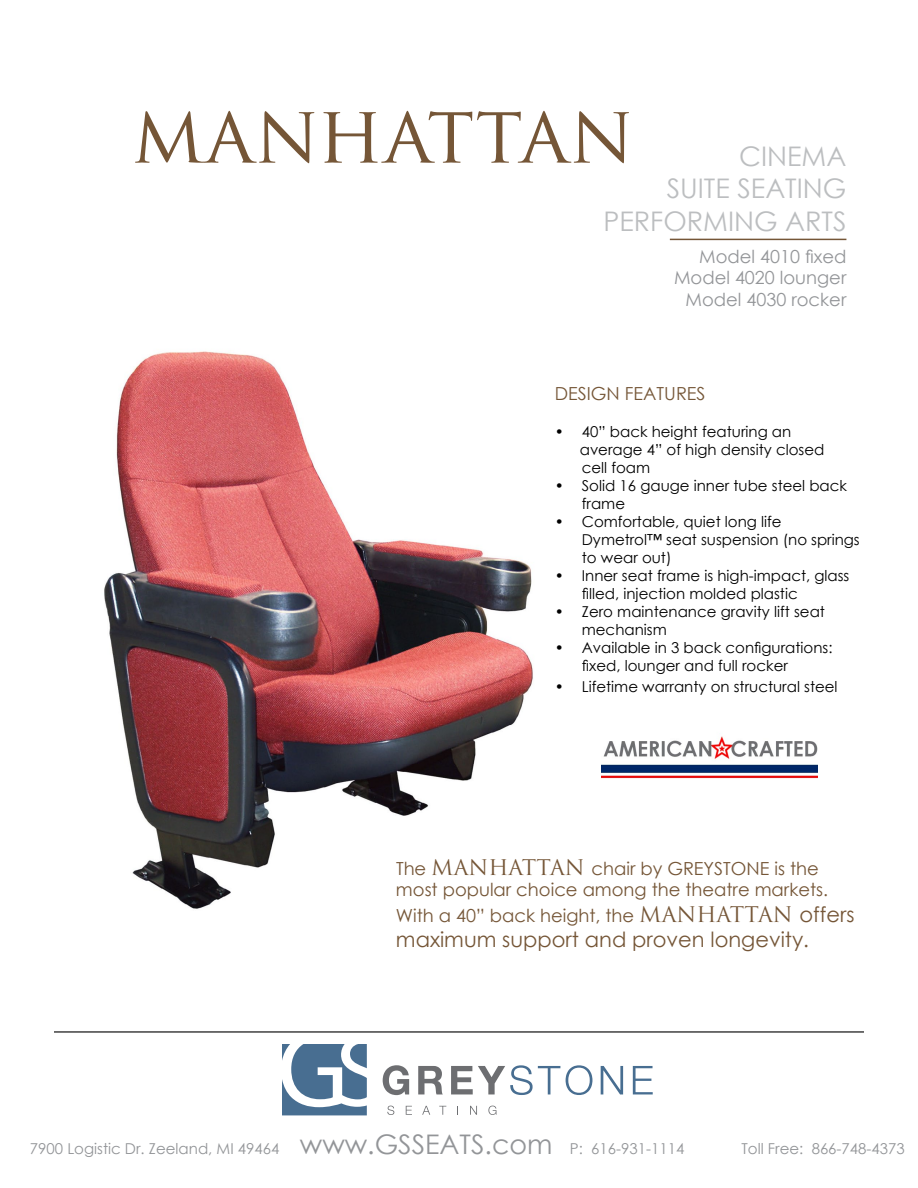
<style>
.page{position:relative;width:918px;height:1188px;background:#fff}
.page>*{position:absolute;margin:0;border:0;box-sizing:border-box;transform-origin:0 0}
.t1{font:78.75px "Trajan Pro";color:#755637}
.t2{font:27px/32.4px "Century Gothic";color:#bcbec0;text-align:right}
.t3{font:21px "Century Gothic";color:#755637}
.t4{font:18px/21.6px "Century Gothic";color:#755637}
.t5{font:18px/21.6px "Century Gothic";color:#939598;text-align:right}
.t6{font:15px/18px "Century Gothic";color:#000}
.t7{font:15px "Century Gothic";color:#939598}
.s1{font-family:"Trajan Pro";font-size:21px}
.s2{font-size:21px}
.s3{font-size:27px}
</style>
<div class="page">
<hr style="left:54px;top:1031px;width:810px;height:2px;background:#000">
<svg style="left:282px;top:1044px;width:85px;height:71px"></svg>
<svg style="left:383px;top:1065px;width:26px;height:30px"></svg>
<svg style="left:418px;top:1066px;width:25px;height:28px"></svg>
<svg style="left:451px;top:1065px;width:109px;height:30px"></svg>
<svg style="left:566px;top:1065px;width:26px;height:30px"></svg>
<svg style="left:601px;top:1066px;width:22px;height:28px"></svg>
<svg style="left:633px;top:1066px;width:20px;height:28px"></svg>
<svg style="left:387px;top:1106px;width:7px;height:9px"></svg>
<svg style="left:406px;top:1106px;width:6px;height:9px"></svg>
<svg style="left:422px;top:1106px;width:8px;height:9px"></svg>
<svg style="left:439px;top:1106px;width:7px;height:9px"></svg>
<svg style="left:470px;top:1106px;width:7px;height:9px"></svg>
<svg style="left:488px;top:1106px;width:8px;height:9px"></svg>
<img style="left:104px;top:351px;width:429px;height:558px">
<hr style="left:670px;top:239px;width:176px;height:1px;background:#755637">
<img style="left:601px;top:736px;width:216px;height:43px">
<h1 class="t1" style="left:132px;top:84px;width:503px">manhattan</h1>
<h2 class="t2" style="left:603px;top:140px;width:245px">CINEMA<br>SUITE SEATING<br>PERFORMING ARTS</h2>
<p class="t5" style="left:674px;top:245px;width:174px">Model 4010 fixed<br>Model 4020 lounger<br>Model 4030 rocker</p>
<p class="t4" style="left:555px;top:383px;width:152px">DESIGN FEATURES</p>
<p class="t6" style="left:580px;top:422px;width:246px;text-indent:-25px">• 40” back height featuring an average 4” of high density closed cell foam</p>
<p class="t6" style="left:582px;top:476px;width:267px;text-indent:-27px">• Solid 16 gauge inner tube steel back frame</p>
<p class="t6" style="left:582px;top:512px;width:279px;text-indent:-27px">• Comfortable, quiet long life<br>Dymetrol™ seat suspension (no springs to wear out)</p>
<p class="t6" style="left:582px;top:566px;width:269px;text-indent:-27px">• Inner seat frame is high-impact, glass filled, injection molded plastic</p>
<p class="t6" style="left:582px;top:602px;width:245px;text-indent:-27px">• Zero maintenance gravity lift seat mechanism</p>
<p class="t6" style="left:582px;top:638px;width:252px;text-indent:-27px">• Available in 3 back configurations: fixed, lounger and full rocker</p>
<p class="t6" style="left:555px;top:677px;width:284px">• Lifetime warranty on structural steel</p>
<p class="t4" style="left:396px;top:857px;width:434px">The <span class="s1">MANHATTAN</span> chair by GREYSTONE is the most popular choice among the theatre markets.</p>
<p class="t4" style="left:396px;top:904px;width:460px">With a 40” back height, the <span class="s1">MANHATTAN</span> <span class="s2">offers</span></p>
<h3 class="t3" style="left:396px;top:925px;width:415px">maximum support and proven longevity.</h3>
<p class="t7" style="left:30px;top:1138px;width:656px">7900 Logistic Dr. Zeeland, MI 49464 <span class="s3">www.GSSEATS.com</span> P: 616-931-1114</p>
<p class="t7" style="left:742px;top:1138px;width:165px">Toll Free: 866-748-4373</p>
</div>
